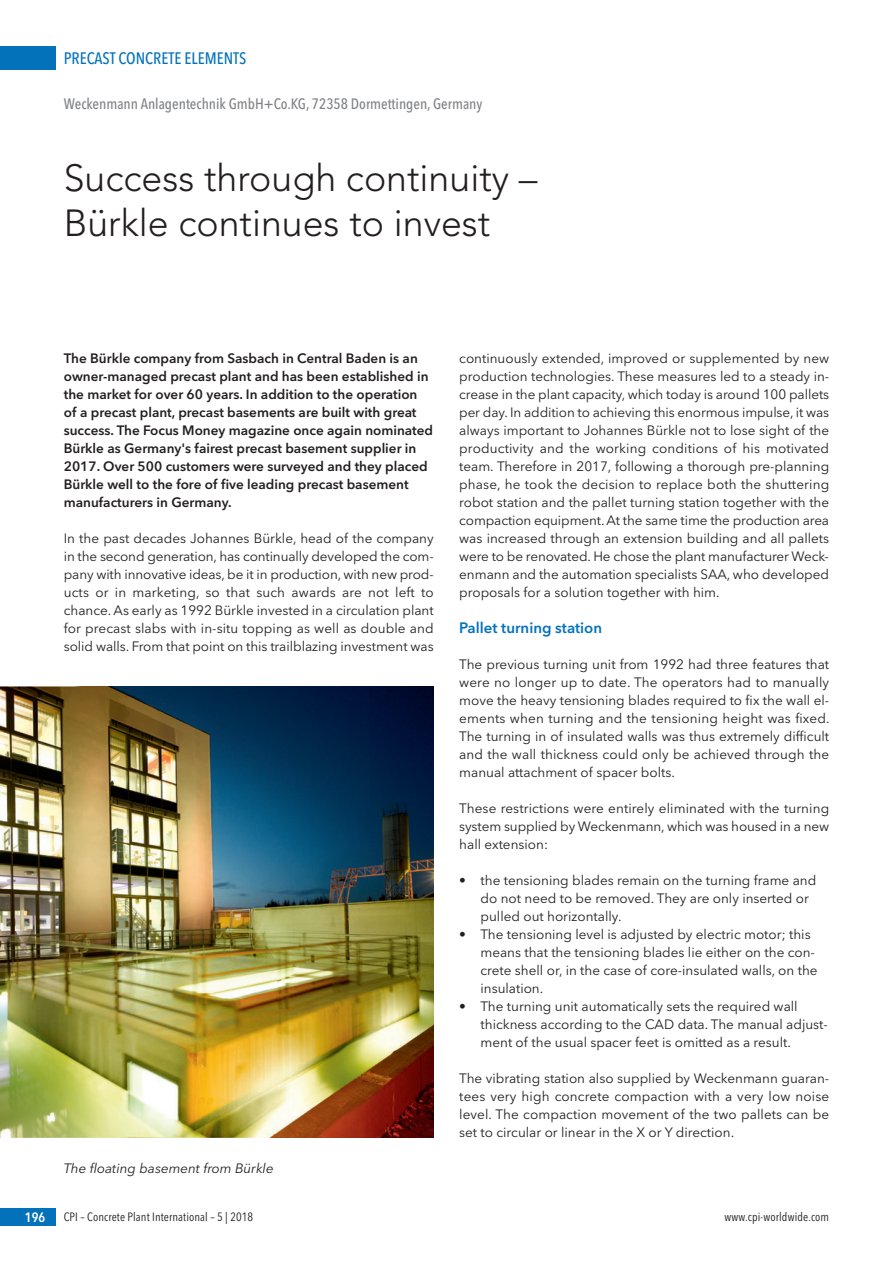
<style>
.page{position:relative;width:893px;height:1263px;background:#fff}
.page>*{position:absolute;margin:0;border:0;box-sizing:border-box;transform-origin:0 0}
.t1{font:300 37.5px "Avenir";color:#231f20}
.t2{font:500 16.5px "Avenir Next Condensed";color:#0372bb}
.t3{font:500 15px "Avenir Next Condensed";color:#808285}
.t4{font:600 15px "Avenir Next";color:#0372bb}
.t5{font:13.5px/18px "Avenir Next";color:#231f20;text-align:justify}
.t6{font:600 13.5px/18px "Avenir Next";color:#231f20}
.t7{font:italic 13.5px "Avenir Next";color:#231f20}
.t8{font:600 13.5px "Avenir Next Condensed";color:#fff}
.t9{font:12px "Avenir Next Condensed";letter-spacing:.01em;color:#231f20}
</style>
<div class="page">
<div style="left:0;top:47px;width:55px;height:23px;background:#0372bb"></div>
<div style="left:0;top:1208px;width:55px;height:18px;background:#0372bb"></div>
<img style="left:0;top:687px;width:434px;height:450px">
<p class="t2" style="left:64px;top:51px;width:184px">PRECAST CONCRETE ELEMENTS</p>
<p class="t3" style="left:64px;top:97px;width:420px">Weckenmann Anlagentechnik GmbH+Co.KG, 72358 Dormettingen, Germany</p>
<p class="t1" style="left:64px;top:162px;width:475px">Success through continuity –</p>
<p class="t1" style="left:64px;top:207px;width:428px">Bürkle continues to invest</p>
<p class="t6" style="left:64px;top:350px;width:371px">The Bürkle company from Sasbach in Central Baden is an owner-managed precast plant and has been established in the market for over 60 years. In addition to the operation of a precast plant, precast basements are built with great success. The Focus Money magazine once again nominated Bürkle as Germany's fairest precast basement supplier in 2017. Over 500 customers were surveyed and they placed Bürkle well to the fore of five leading precast basement manufacturers in Germany.</p>
<p class="t5" style="left:64px;top:530px;width:371px">In the past decades Johannes Bürkle, head of the company in the second generation, has continually developed the com&shy;pany with innovative ideas, be it in production, with new prod&shy;ucts or in marketing, so that such awards are not left to chance. As early as 1992 Bürkle invested in a circulation plant for precast slabs with in-situ topping as well as double and solid walls. From that point on this trailblazing investment was</p>
<p class="t7" style="left:64px;top:1162px;width:211px">The floating basement from Bürkle</p>
<p class="t5" style="left:459px;top:350px;width:371px">continuously extended, improved or supplemented by new production technologies. These measures led to a steady in&shy;crease in the plant capacity, which today is around 100 pallets per day. In addition to achieving this enormous impulse, it was always important to Johannes Bürkle not to lose sight of the productivity and the working conditions of his motivated team. Therefore in 2017, following a thorough pre-planning phase, he took the decision to replace both the shuttering robot station and the pallet turning station together with the compaction equipment. At the same time the production area was increased through an extension building and all pallets were to be renovated. He chose the plant manufacturer Weck&shy;enmann and the automation specialists SAA, who developed proposals for a solution together with him.</p>
<p class="t4" style="left:459px;top:621px;width:144px">Pallet turning station</p>
<p class="t5" style="left:459px;top:656px;width:372px">The previous turning unit from 1992 had three features that were no longer up to date. The operators had to manually move the heavy tensioning blades required to fix the wall el&shy;ements when turning and the tensioning height was fixed.<br>The turning in of insulated walls was thus extremely difficult and the wall thickness could only be achieved through the manual attachment of spacer bolts.</p>
<p class="t5" style="left:459px;top:800px;width:371px">These restrictions were entirely eliminated with the turning system supplied by Weckenmann, which was housed in a new hall extension:</p>
<p class="t5" style="left:480px;top:872px;width:337px;text-align:left;text-indent:-21px">• the tensioning blades remain on the turning frame and do not need to be removed. They are only inserted or pulled out horizontally.</p>
<p class="t5" style="left:480px;top:926px;width:339px;text-align:left;text-indent:-21px">• The tensioning level is adjusted by electric motor; this means that the tensioning blades lie either on the con&shy;crete shell or, in the case of core-insulated walls, on the insulation.</p>
<p class="t5" style="left:480px;top:998px;width:349px;text-align:left;text-indent:-21px">• The turning unit automatically sets the required wall thickness according to the CAD data. The manual adjust&shy;ment of the usual spacer feet is omitted as a result.</p>
<p class="t5" style="left:459px;top:1070px;width:371px">The vibrating station also supplied by Weckenmann guaran&shy;tees very high concrete compaction with a very low noise level. The compaction movement of the two pallets can be set to circular or linear in the X or Y direction.</p>
<p class="t8" style="left:25px;top:1209px;width:22px">196</p>
<p class="t9" style="left:64px;top:1211px;width:191px">CPI – Concrete Plant International – 5 | 2018</p>
<p class="t9" style="left:725px;top:1211px;width:106px">www.cpi-worldwide.com</p>
</div>
